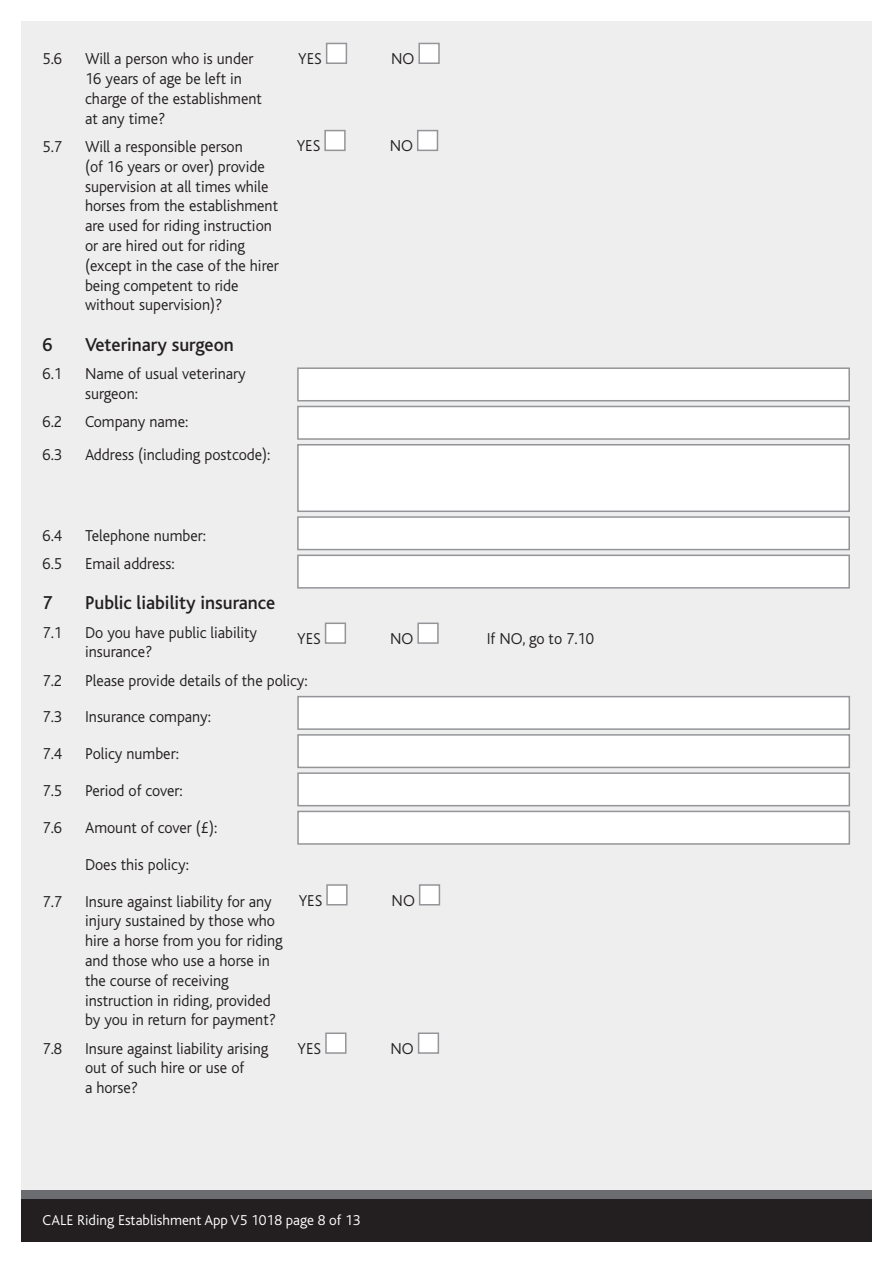
<style>
.page{position:relative;width:893px;height:1263px;background:#fff}
.page>*{position:absolute;margin:0;border:0;box-sizing:border-box;transform-origin:0 0}
.Bold_Indent_Heading{font:500 19.5px "Bliss";color:#231f20}
.Indent{font:300 16.5px/19.8px "Bliss";color:#231f20}
.Body_Text{font:300 16.5px "Bliss";color:#231f20}
.Page_code_and_number{font:300 15px "Bliss";color:#fff}
</style>
<div class="page">
<div style="left:21px;top:21px;width:851px;height:1220px;background:#eeeeef"></div>
<div style="left:21px;top:1190px;width:851px;height:51px;background:#6c6d70"></div>
<div style="left:21px;top:1199px;width:851px;height:42px;background:#231f20"></div>
<div style="left:326px;top:43px;width:21px;height:21px;background:#fff;border:2px solid #939598"></div>
<div style="left:418px;top:43px;width:22px;height:21px;background:#fff;border:2px solid #939598"></div>
<div style="left:324px;top:130px;width:22px;height:21px;background:#fff;border:2px solid #939598"></div>
<div style="left:417px;top:130px;width:21px;height:21px;background:#fff;border:2px solid #939598"></div>
<div style="left:297px;top:444px;width:553px;height:68px;background:#fff;border:2px solid #939598"></div>
<div style="left:297px;top:516px;width:553px;height:34px;background:#fff;border:2px solid #939598"></div>
<div style="left:297px;top:367px;width:553px;height:34px;background:#fff;border:2px solid #939598"></div>
<div style="left:297px;top:555px;width:553px;height:34px;background:#fff;border:2px solid #939598"></div>
<div style="left:297px;top:406px;width:553px;height:34px;background:#fff;border:2px solid #939598"></div>
<div style="left:297px;top:696px;width:553px;height:34px;background:#fff;border:2px solid #939598"></div>
<div style="left:297px;top:734px;width:553px;height:34px;background:#fff;border:2px solid #939598"></div>
<div style="left:297px;top:772px;width:553px;height:34px;background:#fff;border:2px solid #939598"></div>
<div style="left:297px;top:811px;width:553px;height:34px;background:#fff;border:2px solid #939598"></div>
<div style="left:325px;top:622px;width:21px;height:22px;background:#fff;border:2px solid #939598"></div>
<div style="left:417px;top:622px;width:22px;height:22px;background:#fff;border:2px solid #939598"></div>
<div style="left:326px;top:884px;width:22px;height:21px;background:#fff;border:2px solid #939598"></div>
<div style="left:419px;top:884px;width:21px;height:21px;background:#fff;border:2px solid #939598"></div>
<div style="left:325px;top:1032px;width:21px;height:22px;background:#fff;border:2px solid #939598"></div>
<div style="left:418px;top:1032px;width:21px;height:22px;background:#fff;border:2px solid #939598"></div>
<p class="Indent" style="left:43px;top:49px;width:21px">5.6</p>
<p class="Indent" style="left:85px;top:49px;width:178px">Will a person who is under<br>16 years of age be left in charge of the establishment at any time?</p>
<p class="Indent" style="left:43px;top:137px;width:21px">5.7</p>
<p class="Indent" style="left:85px;top:137px;width:195px">Will a responsible person<br>(of 16 years or over) provide supervision at all times while horses from the establishment are used for riding instruction or are hired out for riding (except in the case of the hirer being competent to ride without supervision)?</p>
<p class="Bold_Indent_Heading" style="left:43px;top:334px;width:12px">6</p>
<p class="Bold_Indent_Heading" style="left:85px;top:334px;width:150px">Veterinary surgeon</p>
<p class="Indent" style="left:43px;top:364px;width:21px">6.1</p>
<p class="Indent" style="left:85px;top:364px;width:162px">Name of usual veterinary surgeon:</p>
<p class="Indent" style="left:43px;top:412px;width:21px">6.2</p>
<p class="Indent" style="left:85px;top:412px;width:105px">Company name:</p>
<p class="Indent" style="left:43px;top:445px;width:21px">6.3</p>
<p class="Indent" style="left:85px;top:445px;width:187px">Address (including postcode):</p>
<p class="Body_Text" style="left:298px;top:50px;width:25px">YES</p>
<p class="Body_Text" style="left:391px;top:50px;width:25px">NO</p>
<p class="Body_Text" style="left:297px;top:137px;width:25px">YES</p>
<p class="Body_Text" style="left:390px;top:137px;width:25px">NO</p>
<p class="Indent" style="left:43px;top:525px;width:21px">6.4</p>
<p class="Indent" style="left:85px;top:525px;width:123px">Telephone number:</p>
<p class="Indent" style="left:43px;top:554px;width:21px">6.5</p>
<p class="Indent" style="left:85px;top:554px;width:91px">Email address:</p>
<p class="Bold_Indent_Heading" style="left:43px;top:593px;width:12px">7</p>
<p class="Bold_Indent_Heading" style="left:85px;top:593px;width:192px">Public liability insurance</p>
<p class="Indent" style="left:43px;top:622px;width:21px">7.1</p>
<p class="Indent" style="left:85px;top:622px;width:174px">Do you have public liability insurance?</p>
<p class="Indent" style="left:43px;top:671px;width:21px">7.2</p>
<p class="Indent" style="left:85px;top:671px;width:224px">Please provide details of the policy:</p>
<p class="Indent" style="left:43px;top:707px;width:21px">7.3</p>
<p class="Indent" style="left:85px;top:707px;width:127px">Insurance company:</p>
<p class="Indent" style="left:43px;top:744px;width:21px">7.4</p>
<p class="Indent" style="left:85px;top:744px;width:95px">Policy number:</p>
<p class="Indent" style="left:43px;top:781px;width:21px">7.5</p>
<p class="Indent" style="left:85px;top:781px;width:99px">Period of cover:</p>
<p class="Indent" style="left:43px;top:818px;width:21px">7.6</p>
<p class="Indent" style="left:85px;top:818px;width:134px">Amount of cover (£):</p>
<p class="Indent" style="left:85px;top:855px;width:105px">Does this policy:</p>
<p class="Indent" style="left:43px;top:891px;width:21px">7.7</p>
<p class="Indent" style="left:85px;top:891px;width:199px">Insure against liability for any injury sustained by those who hire a horse from you for riding and those who use a horse in the course of receiving instruction in riding, provided by you in return for payment?</p>
<p class="Indent" style="left:43px;top:1039px;width:21px">7.8</p>
<p class="Indent" style="left:85px;top:1039px;width:185px">Insure against liability arising out of such hire or use of<br>a horse?</p>
<p class="Body_Text" style="left:297px;top:630px;width:25px">YES</p>
<p class="Body_Text" style="left:390px;top:630px;width:25px">NO</p>
<p class="Body_Text" style="left:487px;top:630px;width:109px">If NO, go to 7.10</p>
<p class="Body_Text" style="left:299px;top:891px;width:25px">YES</p>
<p class="Body_Text" style="left:392px;top:891px;width:25px">NO</p>
<p class="Body_Text" style="left:298px;top:1040px;width:25px">YES</p>
<p class="Body_Text" style="left:391px;top:1040px;width:25px">NO</p>
<p class="Page_code_and_number" style="left:43px;top:1212px;width:319px">CALE Riding Establishment App V5 1018 page 8 of 13</p>
</div>
